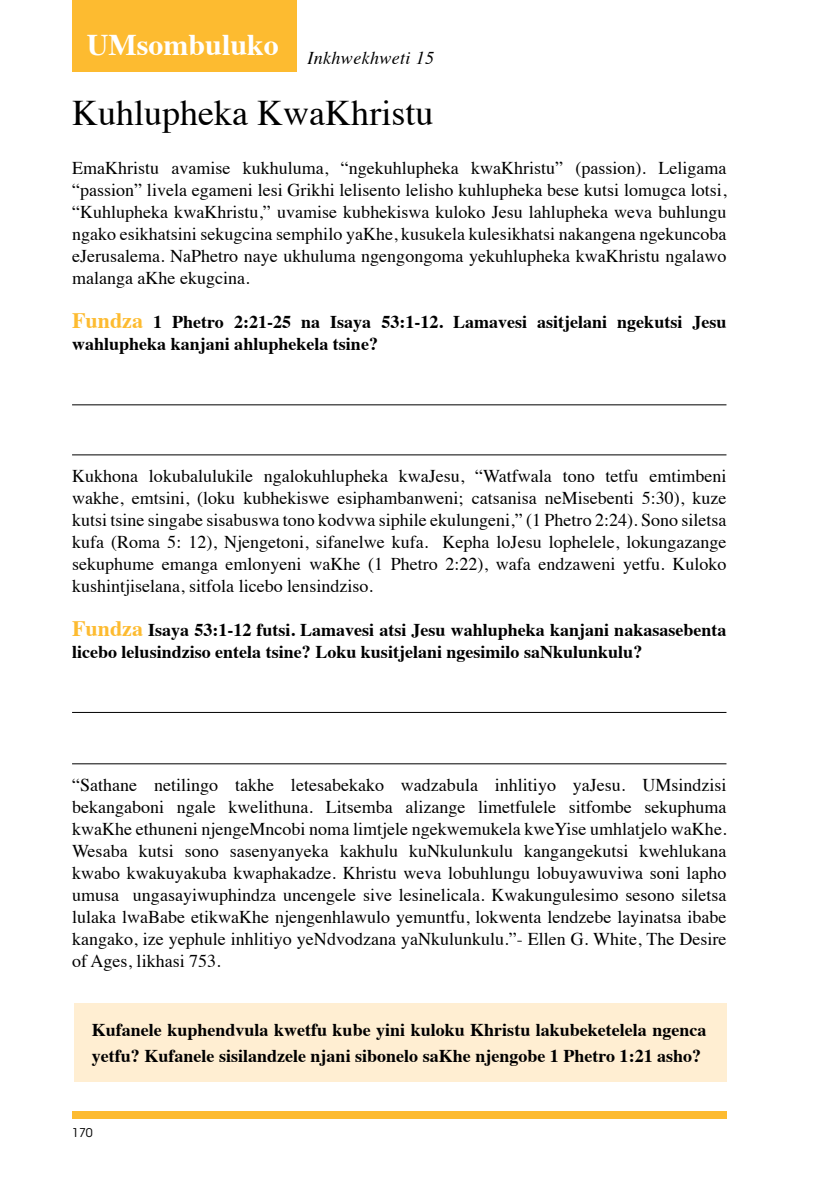
<style>
.page{position:relative;width:840px;height:1191px;background:#fff}
.page>*{position:absolute;margin:0;border:0;box-sizing:border-box;transform-origin:0 0}
.t1{font:36px "Times";color:#000}
.t2{font:700 30px "Times";color:#fff}
.t3{font:18px/22px "Times";color:#000;text-align:justify}
.t4{font:700 18px/22px "Times";color:#000}
.t5{font:italic 18px "Times";letter-spacing:.02em;color:#000}
.t6{font:12px "ITC Avant Garde Std";color:#000}
.s1{font-size:22px;color:#fdbb30}
</style>
<div class="page">
<div style="left:72px;top:1111px;width:654px;height:8px;background:#fdbb30"></div>
<div style="left:74px;top:1003px;width:652px;height:79px;background:#ffeed2"></div>
<div style="left:72px;top:0;width:225px;height:71px;background:#fdbb30"></div>
<hr style="left:72px;top:454px;width:654px;height:1px;background:#000">
<hr style="left:72px;top:712px;width:654px;height:1px;background:#000">
<hr style="left:72px;top:404px;width:654px;height:1px;background:#000">
<hr style="left:72px;top:763px;width:654px;height:1px;background:#000">
<h2 class="t2" style="left:87px;top:16px;width:193px">UMsombuluko</h2>
<p class="t5" style="left:307px;top:42px;width:128px">Inkhwekhweti 15</p>
<h1 class="t1" style="left:72px;top:80px;width:362px">Kuhlupheka KwaKhristu</h1>
<p class="t3" style="left:72px;top:156px;width:655px">EmaKhristu avamise kukhuluma, “ngekuhlupheka kwaKhristu” (passion). Leligama “passion” livela egameni lesi Grikhi lelisento lelisho kuhlupheka bese kutsi lomugca lotsi, “Kuhlupheka kwaKhristu,” uvamise kubhekiswa kuloko Jesu lahlupheka weva buhlungu ngako esikhatsini sekugcina semphilo yaKhe, kusukela kulesikhatsi nakangena ngekuncoba eJerusalema. NaPhetro naye ukhuluma ngengongoma yekuhlupheka kwaKhristu ngalawo malanga aKhe ekugcina.</p>
<p class="t4" style="left:72px;top:309px;width:655px"><span class="s1">Fundza</span> 1 Phetro 2:21-25 na Isaya 53:1-12. Lamavesi asitjelani ngekutsi Jesu wahlupheka kanjani ahluphekela tsine?</p>
<p class="t3" style="left:72px;top:464px;width:655px">Kukhona lokubalulukile ngalokuhlupheka kwaJesu, “Watfwala tono tetfu emtimbeni wakhe, emtsini, (loku kubhekiswe esiphambanweni; catsanisa neMisebenti 5:30), kuze kutsi tsine singabe sisabuswa tono kodvwa siphile ekulungeni,” (1 Phetro 2:24). Sono siletsa kufa (Roma 5: 12), Njengetoni, sifanelwe kufa. Kepha loJesu lophelele, lokungazange sekuphume emanga emlonyeni waKhe (1 Phetro 2:22), wafa endzaweni yetfu. Kuloko kushintjiselana, sitfola licebo lensindziso.</p>
<p class="t4" style="left:72px;top:617px;width:655px"><span class="s1">Fundza</span> Isaya 53:1-12 futsi. Lamavesi atsi Jesu wahlupheka kanjani nakasasebenta licebo lelusindziso entela tsine? Loku kusitjelani ngesimilo saNkulunkulu?</p>
<p class="t3" style="left:72px;top:772px;width:655px">“Sathane netilingo takhe letesabekako wadzabula inhlitiyo yaJesu. UMsindzisi bekangaboni ngale kwelithuna. Litsemba alizange limetfulele sitfombe sekuphuma kwaKhe ethuneni njengeMncobi noma limtjele ngekwemukela kweYise umhlatjelo waKhe.<br>Wesaba kutsi sono sasenyanyeka kakhulu kuNkulunkulu kangangekutsi kwehlukana kwabo kwakuyakuba kwaphakadze. Khristu weva lobuhlungu lobuyawuviwa soni lapho umusa ungasayiwuphindza uncengele sive lesinelicala. Kwakungulesimo sesono siletsa lulaka lwaBabe etikwaKhe njengenhlawulo yemuntfu, lokwenta lendzebe layinatsa ibabe kangako, ize yephule inhlitiyo yeNdvodzana yaNkulunkulu.”- Ellen G. White, The Desire of Ages, likhasi 753.</p>
<p class="t4" style="left:92px;top:1015px;width:615px;line-height:26px">Kufanele kuphendvula kwetfu kube yini kuloku Khristu lakubeketelela ngenca yetfu? Kufanele sisilandzele njani sibonelo saKhe njengobe 1 Phetro 1:21 asho?</p>
<p class="t6" style="left:72px;top:1125px;width:22px">170</p>
</div>
